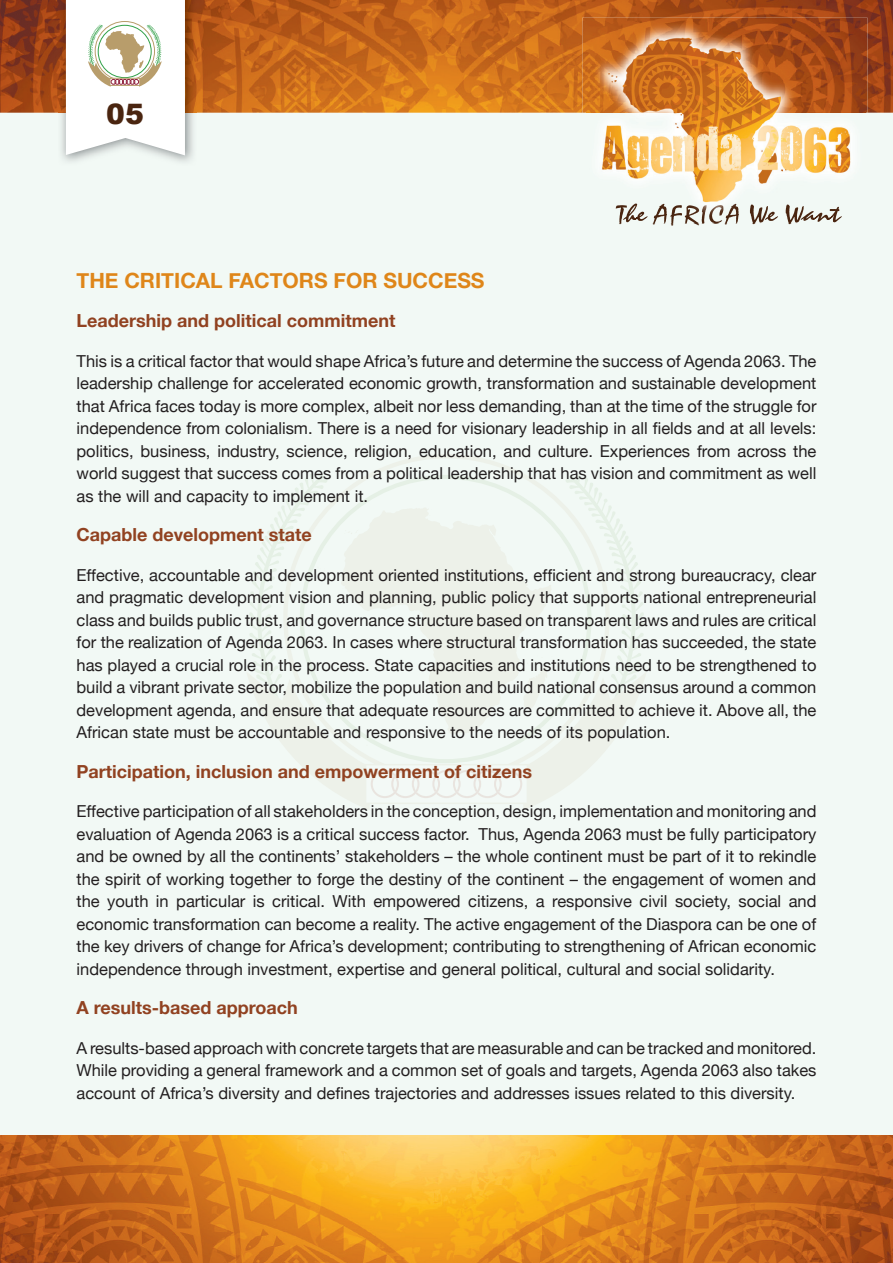
<style>
.page{position:relative;width:893px;height:1263px;background:#f2f9f5}
.page>*{position:absolute;margin:0;border:0;box-sizing:border-box;transform-origin:0 0}
.t1{font:900 28.2px "Arial";color:#4a2510}
.t2{font:700 21px "Helvetica Neue";color:#df8619}
.t3{font:700 18px "Helvetica Neue";color:#914221}
.t4{font:16.5px/22.5px "Helvetica Neue";color:#231f20;text-align:justify}
</style>
<div class="page">
<img style="left:0;top:0;width:893px;height:113px">
<img style="left:0;top:1135px;width:893px;height:128px">
<img style="left:59px;top:0;width:138px;height:162px">
<svg style="left:66px;top:0;width:119px;height:155px"></svg>
<svg style="left:370px;top:454px;width:153px;height:20px"></svg>
<svg style="left:247px;top:474px;width:399px;height:335px"></svg>
<img style="left:582px;top:18px;width:285px;height:95px">
<img style="left:619px;top:217px;width:223px;height:6px">
<img style="left:587px;top:22px;width:278px;height:187px">
<img style="left:616px;top:204px;width:226px;height:13px">
<h1 class="t1" style="left:106px;top:94px;width:39px">05</h1>
<p class="t2" style="left:77px;top:267px;width:410px">THE CRITICAL FACTORS FOR SUCCESS</p>
<p class="t3" style="left:77px;top:310px;width:320px">Leadership and political commitment</p>
<p class="t4" style="left:77px;top:349px;width:741px">This is a critical factor that would shape Africa s’ future and determine the success of Agenda 2063. The leadership challenge for accelerated economic growth, transformation and sustainable development that Africa faces today is more complex, albeit nor less demanding, than at the time of the struggle for independence from colonialism. There is a need for visionary leadership in all fields and at all levels: politics, business, industry, science, religion, education, and culture. Experiences from across the world suggest that success comes from a political leadership that has vision and commitment as well as the will and capacity to implement .i t</p>
<p class="t3" style="left:77px;top:524px;width:237px">Capable development state</p>
<p class="t4" style="left:77px;top:563px;width:741px">Effective, accountable and development oriented institutions, efficient and strong bureaucracy, clear and pragmatic development vision and planning, public policy that supports national entrepreneurial class and builds public trust, and governance structure based on transparent laws and rules are critical for the realization of Agenda 2063. In cases where structural transformation has succeeded, the state has played a crucial role in the process. State capacities and institutions need to be strengthened to build a vibrant private sector, mobilize the population and build national consensus around a common development agenda, and ensure that adequate resources are committed to achieve .i t Above all, the African state must be accountable and responsive to the needs of its population.</p>
<p class="t3" style="left:77px;top:760px;width:457px">Participation, inclusion and empowerment of citizens</p>
<p class="t4" style="left:77px;top:800px;width:741px;text-align:right">Effective participation of all stakeholders in the conception, design, implementation and monitoring and<br>Thus, Agenda 2063 must be fully participatory</p>
<p class="t4" style="left:77px;top:822px;width:395px">evaluation of Agenda 2063 is a critical success factor.</p>
<p class="t4" style="left:77px;top:845px;width:741px">and be owned by all the continents’ stakeholders – the whole continent must be part of it to rekindle</p>
<p class="t4" style="left:77px;top:867px;width:741px">the spirit of working together to forge the destiny of the continent – the engagement of women and</p>
<p class="t4" style="left:789px;top:890px;width:29px">and</p>
<p class="t4" style="left:77px;top:890px;width:741px;text-align:left">the<br>economic transformation can become a reality. The active engagement of the Diaspora can be one of the key drivers of change for Africa s’ development; contributing to strengthening of African economic independence through investment, expertise and general political, cultural and social solidarity.</p>
<p class="t3" style="left:77px;top:997px;width:223px">A results-based approach</p>
<p class="t4" style="left:77px;top:1036px;width:741px">A results-based approach with concrete targets that are measurable and can be tracked and monitored.<br>While providing a general framework and a common set of goals and targets, Agenda 2063 also takes account of Africa s’ diversity and defines trajectories and addresses issues related to this diversity.</p>
<p class="t4" style="left:107px;top:890px;width:43px">youth</p>
<p class="t4" style="left:156px;top:890px;width:14px">in</p>
<p class="t4" style="left:176px;top:890px;width:71px">particular</p>
<p class="t4" style="left:253px;top:890px;width:13px">is</p>
<p class="t4" style="left:272px;top:890px;width:54px">critical.</p>
<p class="t4" style="left:333px;top:890px;width:35px">With</p>
<p class="t4" style="left:373px;top:890px;width:89px">empowered</p>
<p class="t4" style="left:468px;top:890px;width:78px">citizens a,</p>
<p class="t4" style="left:552px;top:890px;width:81px">responsive</p>
<p class="t4" style="left:639px;top:890px;width:30px">civil</p>
<p class="t4" style="left:675px;top:890px;width:57px">society,</p>
<p class="t4" style="left:738px;top:890px;width:44px">social</p>
</div>
